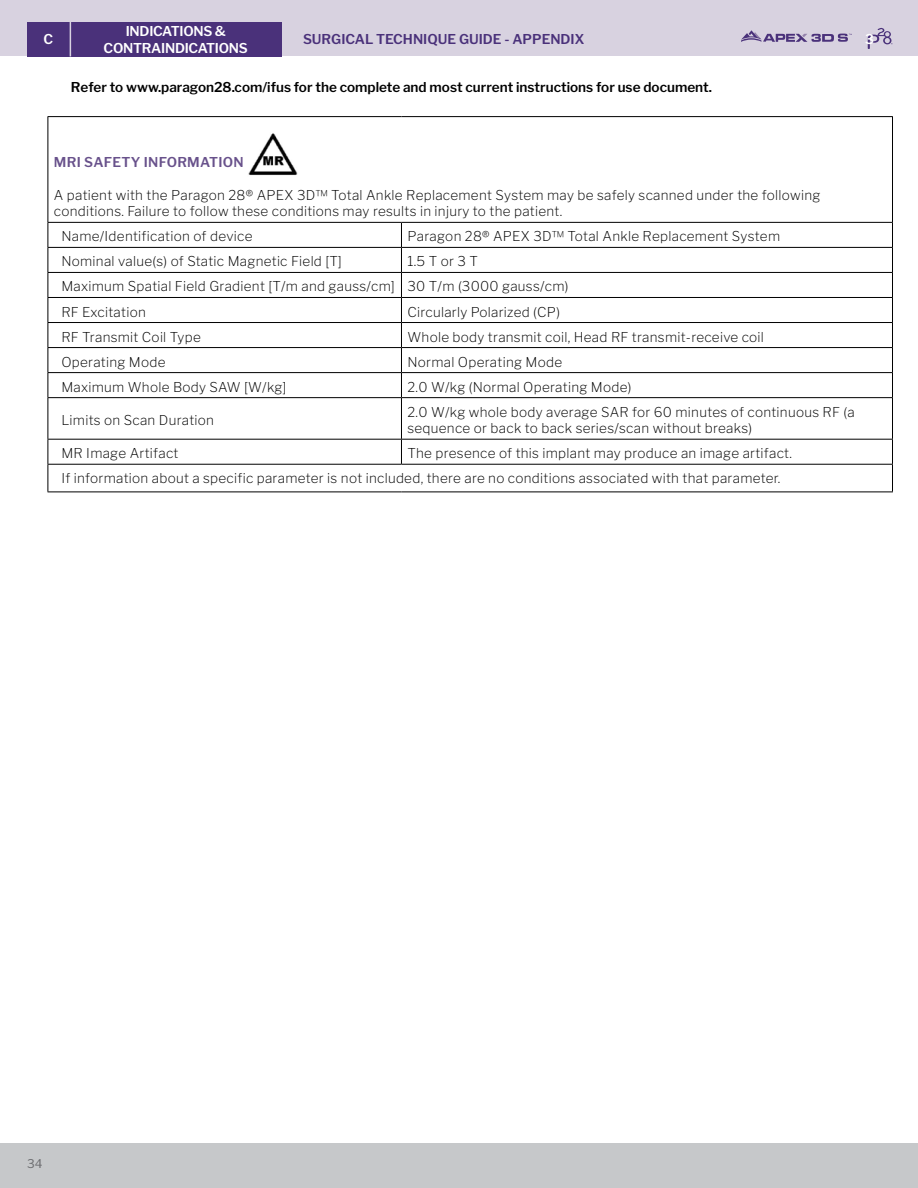
<style>
.page{position:relative;width:918px;height:1188px;background:#fff}
.page>*{position:absolute;margin:0;border:0;box-sizing:border-box;transform-origin:0 0}
.t1{font:200 13.5px/25px "Libre Franklin";letter-spacing:.02em;color:#000}
.t2{font:600 13.5px "Libre Franklin";color:#000}
.t3{font:600 13.5px/16.2px "Libre Franklin";letter-spacing:-.02em;color:#fff;text-align:center}
.t4{font:600 13.5px "Libre Franklin";color:#4a317a}
.t5{font:600 13.5px "Libre Franklin";letter-spacing:.02em;color:#68518b}
.t6{font:12px "Libre Franklin";color:#6d6e71}
</style>
<div class="page">
<div style="left:0;top:1143px;width:918px;height:45px;background:#c6c8ca"></div>
<div style="left:0;top:0;width:918px;height:56px;background:#d8d2e0"></div>
<div style="left:27px;top:22px;width:255px;height:34px;background:#4a317a"></div>
<hr style="left:70px;top:20px;width:1px;height:36px;background:#d8d2e0">
<svg style="left:741px;top:30px;width:111px;height:12px"></svg>
<svg style="left:868px;top:28px;width:25px;height:21px"></svg>
<svg style="left:49px;top:117px;width:843px;height:375px"></svg>
<svg style="left:49px;top:223px;width:843px;height:241px"></svg>
<hr style="left:48px;top:116px;width:353px;height:1px;background:#000">
<hr style="left:48px;top:117px;width:1px;height:105px;background:#000">
<hr style="left:401px;top:116px;width:492px;height:1px;background:#000">
<hr style="left:892px;top:117px;width:1px;height:105px;background:#000">
<hr style="left:48px;top:222px;width:353px;height:1px;background:#000">
<hr style="left:401px;top:222px;width:492px;height:1px;background:#000">
<hr style="left:48px;top:247px;width:353px;height:1px;background:#000">
<hr style="left:401px;top:247px;width:492px;height:1px;background:#000">
<hr style="left:48px;top:272px;width:353px;height:1px;background:#000">
<hr style="left:401px;top:272px;width:492px;height:1px;background:#000">
<hr style="left:48px;top:297px;width:353px;height:1px;background:#000">
<hr style="left:401px;top:297px;width:492px;height:1px;background:#000">
<hr style="left:48px;top:322px;width:353px;height:1px;background:#000">
<hr style="left:401px;top:322px;width:492px;height:1px;background:#000">
<hr style="left:48px;top:347px;width:353px;height:1px;background:#000">
<hr style="left:401px;top:347px;width:492px;height:1px;background:#000">
<hr style="left:48px;top:372px;width:353px;height:1px;background:#000">
<svg style="left:48px;top:223px;width:1px;height:174px"></svg>
<hr style="left:401px;top:372px;width:492px;height:1px;background:#000">
<svg style="left:401px;top:223px;width:1px;height:174px"></svg>
<svg style="left:892px;top:223px;width:1px;height:174px"></svg>
<hr style="left:48px;top:397px;width:353px;height:1px;background:#000">
<hr style="left:48px;top:398px;width:1px;height:41px;background:#000">
<hr style="left:401px;top:397px;width:492px;height:1px;background:#000">
<hr style="left:401px;top:398px;width:1px;height:41px;background:#000">
<hr style="left:892px;top:398px;width:1px;height:41px;background:#000">
<hr style="left:48px;top:439px;width:353px;height:1px;background:#000">
<hr style="left:401px;top:439px;width:492px;height:1px;background:#000">
<svg style="left:401px;top:440px;width:1px;height:24px"></svg>
<hr style="left:48px;top:464px;width:353px;height:1px;background:#000">
<svg style="left:48px;top:440px;width:1px;height:52px"></svg>
<hr style="left:401px;top:464px;width:492px;height:1px;background:#000">
<svg style="left:892px;top:440px;width:1px;height:52px"></svg>
<hr style="left:48px;top:492px;width:353px;height:1px;background:#000">
<hr style="left:401px;top:492px;width:492px;height:1px;background:#000">
<img style="left:247px;top:132px;width:52px;height:44px">
<p class="t3" style="left:104px;top:23px;width:146px">INDICATIONS &amp;<br>CONTRAINDICATIONS</p>
<p class="t3" style="left:43px;top:31px;width:11px">C</p>
<p class="t4" style="left:303px;top:31px;width:283px">SURGICAL TECHNIQUE GUIDE - APPENDIX</p>
<p class="t2" style="left:71px;top:79px;width:641px">Refer to www.paragon28.com/ifus for the complete and most current instructions for use document.</p>
<p class="t3" style="left:865px;top:31px;width:10px">3</p>
<p class="t5" style="left:54px;top:154px;width:191px">MRI SAFETY INFORMATION</p>
<p class="t1" style="left:54px;top:187px;width:768px;line-height:16.5px">A patient with the Paragon 28® APEX 3D™ Total Ankle Replacement System may be safely scanned under the following conditions. Failure to follow these conditions may results in injury to the patient.</p>
<p class="t1" style="left:61px;top:224px;width:193px">Name/Identification of device</p>
<p class="t1" style="left:407px;top:224px;width:374px">Paragon 28® APEX 3D™ Total Ankle Replacement System</p>
<p class="t1" style="left:61px;top:249px;width:282px">Nominal value(s) of Static Magnetic Field [T]</p>
<p class="t1" style="left:61px;top:249px;width:509px;text-indent:346px">1.5 T or 3 T<br>Maximum Spatial Field Gradient [T/m and gauss/cm] 30 T/m (3000 gauss/cm)<br>RF Excitation</p>
<p class="t1" style="left:407px;top:299px;width:154px">Circularly Polarized (CP)</p>
<p class="t1" style="left:61px;top:324px;width:141px">RF Transmit Coil Type</p>
<p class="t1" style="left:407px;top:324px;width:358px">Whole body transmit coil, Head RF transmit-receive coil</p>
<p class="t1" style="left:61px;top:349px;width:106px">Operating Mode</p>
<p class="t1" style="left:407px;top:349px;width:156px">Normal Operating Mode</p>
<p class="t1" style="left:61px;top:374px;width:227px">Maximum Whole Body SAW [W/kg]</p>
<p class="t1" style="left:407px;top:374px;width:225px">2.0 W/kg (Normal Operating Mode)</p>
<p class="t1" style="left:61px;top:408px;width:154px">Limits on Scan Duration</p>
<p class="t1" style="left:407px;top:404px;width:449px;line-height:16.5px">2.0 W/kg whole body average SAR for 60 minutes of continuous RF (a sequence or back to back series/scan without breaks)</p>
<p class="t1" style="left:61px;top:441px;width:119px">MR Image Artifact</p>
<p class="t1" style="left:61px;top:441px;width:732px;text-indent:346px">The presence of this implant may produce an image artifact.<br>If information about a specific parameter is not included, there are no conditions associated with that parameter.</p>
<p class="t6" style="left:27px;top:1157px;width:17px">34</p>
</div>
